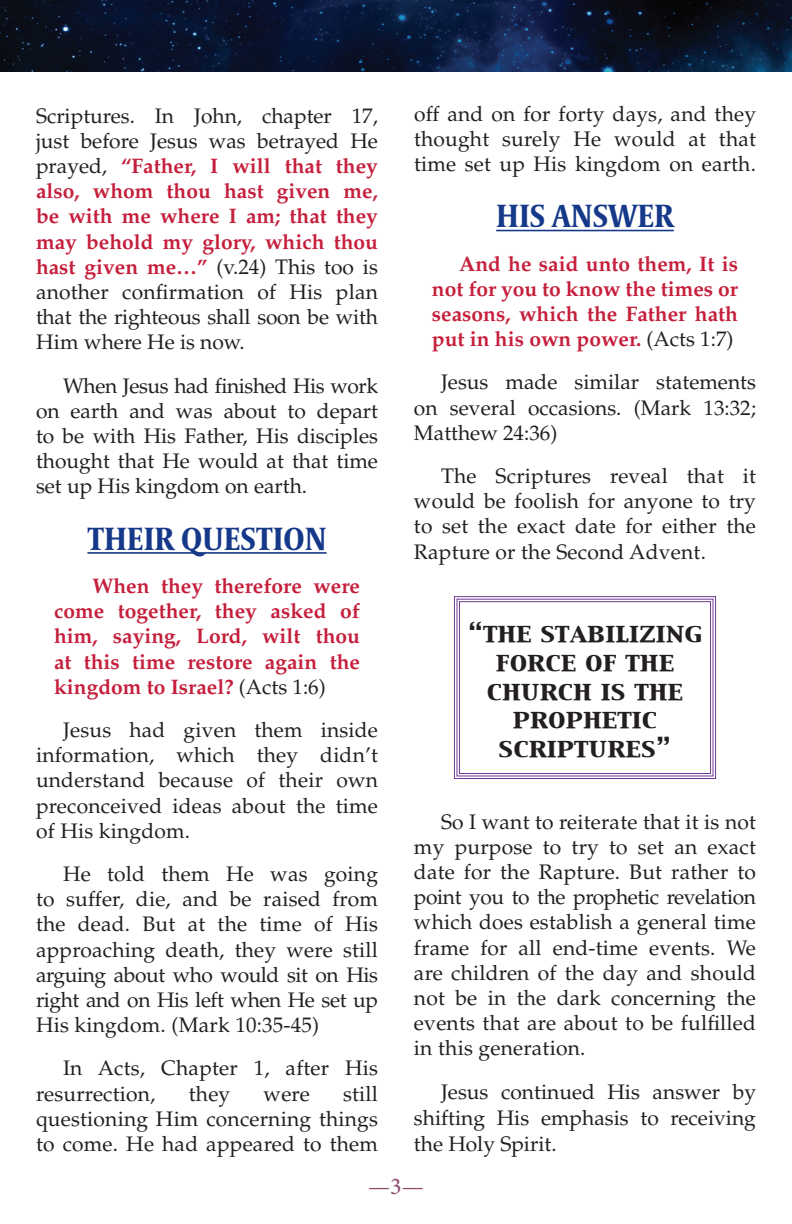
<style>
.page{position:relative;width:792px;height:1224px;background:#fff}
.page>*{position:absolute;margin:0;border:0;box-sizing:border-box;transform-origin:0 0}
.t1{font:700 32px "Coranto 2 Headline";color:#153889}
.t2{font:24px/28.8px "Capitals";color:#231f20;text-align:center;scale:1.1 1}
.t3{font:24px "Minion Pro";color:#8d4a6b}
.t4{font:21px/25.2px "Palatino LT Std";letter-spacing:.01em;color:#231f20;text-align:justify}
.t5{font:700 21px/25.2px "Palatino LT Std";color:#c51f3c;text-align:justify}
.s1{font-weight:700;color:#c51f3c}
.s2{font-weight:400;color:#231f20}
</style>
<div class="page">
<hr style="left:87px;top:552px;width:240px;height:2px;background:#153889">
<hr style="left:496px;top:230px;width:178px;height:1px;background:#153889">
<svg style="left:454px;top:596px;width:262px;height:183px"></svg>
<div style="left:459px;top:601px;width:252px;height:173px;border:1px solid #6e3996"></div>
<img style="left:0;top:0;width:792px;height:72px">
<p class="t4" style="left:36px;top:103px;width:344px">Scriptures. In John, chapter 17, just before Jesus was betrayed He prayed, <span class="s1">“Father, I will that they also, whom thou hast given me, be with me where I am; that they may behold my glory, which thou hast given me…”</span> (v.24) This too is another confirmation of His plan that the righteous shall soon be with Him where He is now.</p>
<p class="t4" style="left:36px;top:373px;width:344px;text-indent:27px">When Jesus had finished His work on earth and was about to depart to be with His Father, His disciples thought that He would at that time set up His kingdom on earth.</p>
<h1 class="t1" style="left:87px;top:513px;width:241px">THEIR QUESTION</h1>
<p class="t5" style="left:54px;top:573px;width:308px;text-indent:38px">When they therefore were come together, they asked of him, saying, Lord, wilt thou at this time restore again the kingdom to Israel? <span class="s2">(Acts 1:6)</span></p>
<p class="t4" style="left:36px;top:718px;width:344px;text-indent:27px">Jesus had given them inside information, which they didn’t understand because of their own preconceived ideas about the time of His kingdom.</p>
<p class="t4" style="left:36px;top:862px;width:344px;text-indent:27px">He told them He was going to suffer, die, and be raised from the dead. But at the time of His approaching death, they were still arguing about who would sit on His right and on His left when He set up His kingdom. (Mark 10:35-45)</p>
<p class="t4" style="left:36px;top:1056px;width:344px;text-indent:27px">In Acts, Chapter 1, after His resurrection,</p>
<p class="t4" style="left:36px;top:1081px;width:344px;text-indent:307px">still questioning Him concerning things to come. He had appeared to them</p>
<p class="t4" style="left:189px;top:1081px;width:43px">they</p>
<p class="t4" style="left:264px;top:1081px;width:48px">were</p>
<p class="t4" style="left:414px;top:101px;width:344px">off and on for forty days, and they thought surely He would at that time set up His kingdom on earth.</p>
<h1 class="t1" style="left:496px;top:191px;width:179px">HIS ANSWER</h1>
<p class="t5" style="left:432px;top:251px;width:308px;text-indent:27px">And he said unto them, It is not for you to know the times or seasons, which the Father hath put in his own power. <span class="s2">(Acts 1:7)</span></p>
<p class="t4" style="left:414px;top:370px;width:344px;text-indent:27px">Jesus made similar statements on several occasions. (Mark 13:32; Matthew 24:36)</p>
<p class="t4" style="left:414px;top:464px;width:344px;text-indent:27px">The Scriptures reveal that it would be foolish for anyone to try to set the exact date for either the Rapture or the Second Advent.</p>
<p class="t2" style="left:468px;top:619px;width:215px">“THE STABILIZING<br>FORCE OF THE<br>CHURCH IS THE<br>PROPHETIC<br>SCRIPTURES”</p>
<p class="t4" style="left:414px;top:809px;width:344px;text-indent:27px">So I want to reiterate that it is not my purpose to try to set an exact date for the Rapture. But rather to point you to the prophetic revelation which does establish a general time frame for all end-time events. We are children of the day and should not be in the dark concerning the events that are about to be fulfilled in this generation.</p>
<p class="t4" style="left:414px;top:1080px;width:344px;text-indent:27px">Jesus continued His answer by shifting His emphasis to receiving the Holy Spirit.</p>
<p class="t3" style="left:368px;top:1170px;width:57px">—3—</p>
</div>
